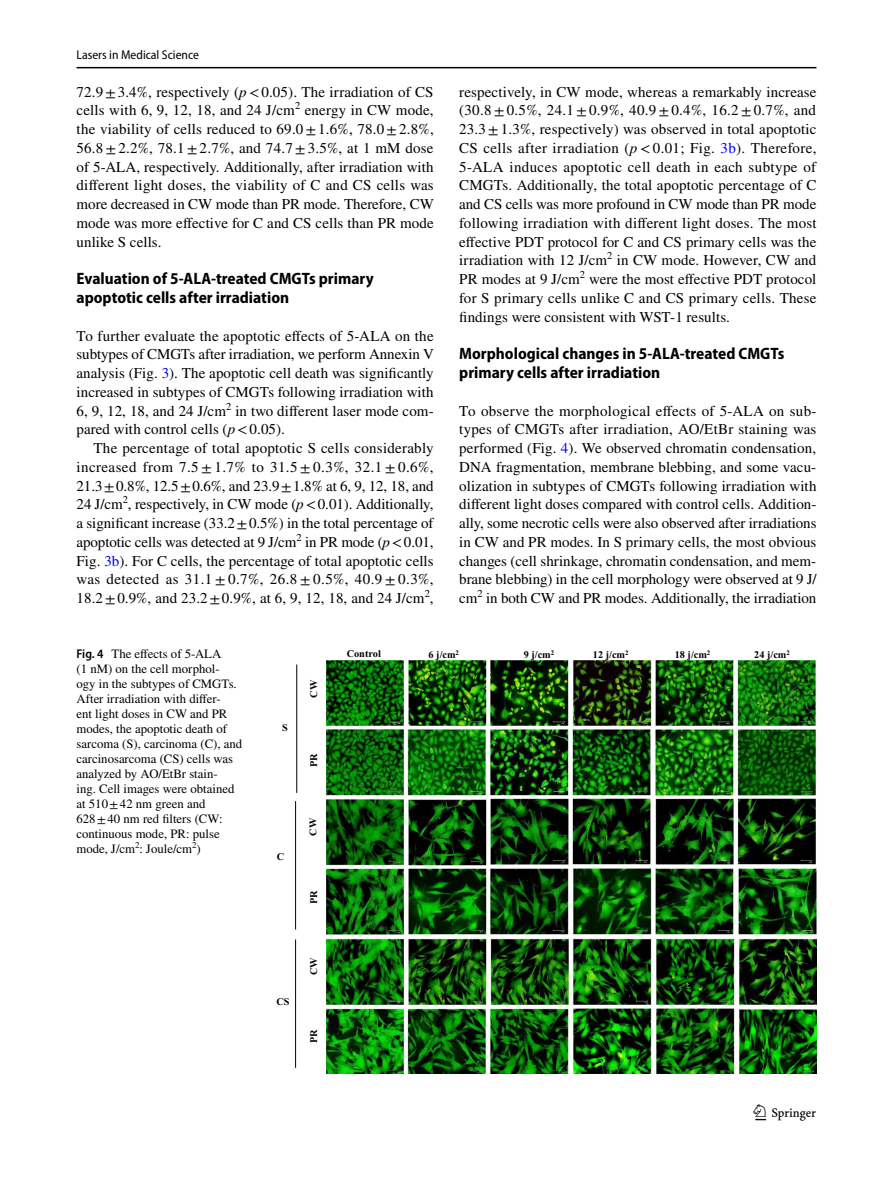
<style>
.page{position:relative;width:893px;height:1187px;background:#fff}
.page>*{position:absolute;margin:0;border:0;box-sizing:border-box;transform-origin:0 0}
.t1{font:22.5px "Springnew Regular 3";color:#000}
.t2{font:700 semi-condensed 16.5px/18.8px "Myriad Pro";color:#000}
.t3{font:15px/18.8px "STIX";letter-spacing:.005em;color:#000;text-align:justify}
.t4{font:12.75px/15px "STIX";color:#000}
.t5{font:semi-condensed 12.75px "Myriad Pro";color:#000}
.t6{font:10.35px "Times New Roman PS Bold MT4";color:#000}
.t7{font:10.2px "Times New Roman PS Bold MT4";color:#000}
.s1{font-style:italic}
.s2{color:#00f}
.s3{font-family:"Myriad Pro";font-weight:600;font-stretch:semi-condensed}
</style>
<div class="page">
<hr style="left:77px;top:67px;width:739px;height:1px;background:#000">
<img style="left:326px;top:660px;width:490px;height:413px">
<hr style="left:295px;top:939px;width:1px;height:128px;background:#000">
<hr style="left:295px;top:801px;width:1px;height:128px;background:#000">
<hr style="left:296px;top:664px;width:1px;height:128px;background:#000">
<p class="t5" style="left:77px;top:48px;width:124px">Lasers in Medical Science</p>
<p class="t3" style="left:77px;top:83px;width:359px">72.9±3.4%, respectively (<span class="s1">p</span>&lt;0.05). The irradiation of CS cells with 6, 9, 12, 18, and 24 J/cm<sup>2</sup> energy in CW mode, the viability of cells reduced to 69.0±1.6%, 78.0±2.8%, 56.8±2.2%, 78.1±2.7%, and 74.7±3.5%, at 1 mM dose of 5-ALA, respectively. Additionally, after irradiation with different light doses, the viability of C and CS cells was more decreased in CW mode than PR mode. Therefore, CW mode was more effective for C and CS cells than PR mode unlike S cells.</p>
<p class="t2" style="left:77px;top:269px;width:299px">Evaluation of 5‑ALA‑treated CMGTs primary apoptotic cells after irradiation</p>
<p class="t3" style="left:77px;top:327px;width:359px">To further evaluate the apoptotic effects of 5-ALA on the subtypes of CMGTs after irradiation, we perform Annexin V analysis (Fig. <span class="s2">3</span>). The apoptotic cell death was significantly increased in subtypes of CMGTs following irradiation with 6, 9, 12, 18, and 24 J/cm<sup>2</sup> in two different laser mode com&shy;pared with control cells (<span class="s1">p</span>&lt;0.05).</p>
<p class="t3" style="left:77px;top:439px;width:359px;text-indent:17px">The percentage of total apoptotic S cells considerably increased from 7.5 ± 1.7% to 31.5 ± 0.3%, 32.1 ± 0.6%, 21.3±0.8%, 12.5±0.6%, and 23.9±1.8% at 6, 9, 12, 18, and 24 J/cm<sup>2</sup>, respectively, in CW mode (<span class="s1">p</span>&lt;0.01). Additionally, a significant increase (33.2±0.5%) in the total percentage of apoptotic cells was detected at 9 J/cm<sup>2</sup> in PR mode (<span class="s1">p</span>&lt;0.01, Fig. <span class="s2">3b</span>). For C cells, the percentage of total apoptotic cells was detected as 31.1 ± 0.7%, 26.8 ± 0.5%, 40.9 ± 0.3%, 18.2±0.9%, and 23.2±0.9%, at 6, 9, 12, 18, and 24 J/cm<sup>2</sup>,</p>
<p class="t3" style="left:459px;top:83px;width:359px">respectively, in CW mode, whereas a remarkably increase (30.8±0.5%, 24.1±0.9%, 40.9±0.4%, 16.2±0.7%, and 23.3±1.3%, respectively) was observed in total apoptotic CS cells after irradiation (<span class="s1">p</span>&lt;0.01; Fig. <span class="s2">3b</span>). Therefore, 5-ALA induces apoptotic cell death in each subtype of CMGTs. Additionally, the total apoptotic percentage of C and CS cells was more profound in CW mode than PR mode following irradiation with different light doses. The most effective PDT protocol for C and CS primary cells was the irradiation with 12 J/cm<sup>2</sup> in CW mode. However, CW and PR modes at 9 J/cm<sup>2</sup> were the most effective PDT protocol for S primary cells unlike C and CS primary cells. These findings were consistent with WST-1 results.</p>
<p class="t2" style="left:459px;top:344px;width:327px">Morphological changes in 5‑ALA‑treated CMGTs primary cells after irradiation</p>
<p class="t3" style="left:459px;top:402px;width:359px">To observe the morphological effects of 5-ALA on sub&shy;types of CMGTs after irradiation, AO/EtBr staining was performed (Fig. <span class="s2">4</span>). We observed chromatin condensation, DNA fragmentation, membrane blebbing, and some vacu&shy;olization in subtypes of CMGTs following irradiation with different light doses compared with control cells. Addition&shy;ally, some necrotic cells were also observed after irradiations in CW and PR modes. In S primary cells, the most obvious changes (cell shrinkage, chromatin condensation, and mem&shy;brane blebbing) in the cell morphology were observed at 9 J/ cm<sup>2</sup> in both CW and PR modes. Additionally, the irradiation</p>
<p class="t4" style="left:77px;top:647px;width:167px"><span class="s3">Fig. 4</span> The effects of 5-ALA<br>(1 nM) on the cell morphol-<br>ogy in the subtypes of CMGTs.<br>After irradiation with differ-<br>ent light doses in CW and PR modes, the apoptotic death of sarcoma (S), carcinoma (C), and carcinosarcoma (CS) cells was analyzed by AO/EtBr stain-<br>ing. Cell images were obtained at 510±42 nm green and<br>628±40 nm red filters (CW: continuous mode, PR: pulse mode, J/cm<sup>2</sup>: Joule/cm<sup>2</sup>)</p>
<p class="t7" style="left:282px;top:719px;width:7px">S</p>
<p class="t7" style="left:277px;top:849px;width:9px">C</p>
<p class="t7" style="left:306px;top:697px;width:19px;rotate:-90deg">CW</p>
<p class="t7" style="left:306px;top:767px;width:15px;rotate:-90deg">PR</p>
<p class="t7" style="left:306px;top:835px;width:19px;rotate:-90deg">CW</p>
<p class="t7" style="left:306px;top:903px;width:15px;rotate:-90deg">PR</p>
<p class="t7" style="left:276px;top:993px;width:15px">CS</p>
<p class="t7" style="left:306px;top:974px;width:19px;rotate:-90deg">CW</p>
<p class="t7" style="left:306px;top:1043px;width:15px;rotate:-90deg">PR</p>
<p class="t6" style="left:429px;top:647px;width:32px">6 j/cm<sup>2</sup></p>
<p class="t6" style="left:593px;top:647px;width:37px">12 j/cm<sup>2</sup></p>
<p class="t6" style="left:347px;top:646px;width:36px">Control</p>
<p class="t6" style="left:754px;top:647px;width:37px">24 j/cm<sup>2</sup></p>
<p class="t6" style="left:524px;top:647px;width:32px">9 j/cm<sup>2</sup></p>
<p class="t6" style="left:675px;top:647px;width:37px">18 j/cm<sup>2</sup></p>
<h1 class="t1" style="left:755px;top:1104px;width:62px">1 3</h1>
</div>
